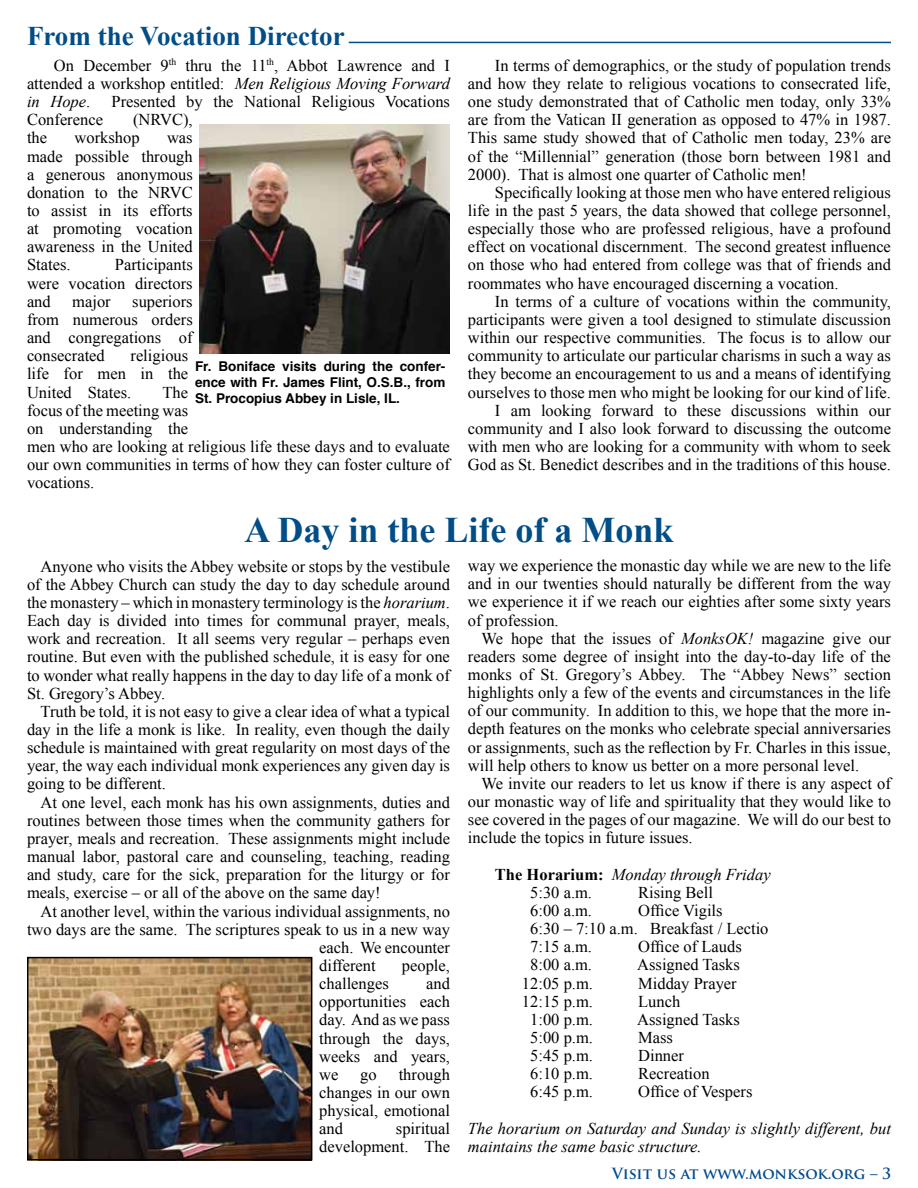
<style>
.page{position:relative;width:918px;height:1188px;background:#fff}
.page>*{position:absolute;margin:0;border:0;box-sizing:border-box;transform-origin:0 0}
.t1{font:700 36px "Times New Roman";color:#004d87}
.t2{font:700 27px "Times New Roman";color:#004d87}
.t3{font:16.5px/18.1px "Times New Roman";color:#000;text-align:justify}
.t4{font:italic 16.5px/18.1px "Times New Roman";color:#000}
.t5{font:700 15px "Trajan Pro";letter-spacing:-.005em;color:#004b8d}
.t6{font:700 13.5px/16.2px "Helvetica";color:#000;text-align:justify}
.s1{font-style:italic}
.s2{font-weight:700;font-style:normal}
.s3{font-style:normal}
</style>
<div class="page">
<hr style="left:349px;top:42px;width:542px;height:1px;background:#004d87">
<img style="left:200px;top:124px;width:250px;height:230px">
<img style="left:30px;top:960px;width:279px;height:197px">
<div style="left:27px;top:957px;width:285px;height:203px;border:2px solid #000"></div>
<h2 class="t2" style="left:27px;top:18px;width:319px">From the Vocation Director</h2>
<p class="t3" style="left:27px;top:56px;width:424px;text-indent:27px">On December 9<sup>th</sup> thru the 11<sup>th</sup>, Abbot Lawrence and I attended a workshop entitled: <span class="s1">Men Religious Moving Forward in Hope</span>.</p>
<p class="t3" style="left:112px;top:92px;width:340px">Presented by the National Religious Vocations</p>
<p class="t3" style="left:27px;top:110px;width:78px">Conference</p>
<p class="t3" style="left:133px;top:110px;width:61px">(NRVC),</p>
<p class="t3" style="left:27px;top:129px;width:22px">the</p>
<p class="t3" style="left:75px;top:129px;width:67px">workshop</p>
<p class="t3" style="left:27px;top:129px;width:167px;text-indent:140px">was made possible through a generous anonymous donation to the NRVC to assist in its efforts at promoting vocation awareness in the United States.</p>
<p class="t3" style="left:27px;top:256px;width:167px;text-indent:88px">Participants were vocation directors and</p>
<p class="t3" style="left:72px;top:292px;width:40px">major</p>
<p class="t3" style="left:27px;top:292px;width:167px;text-indent:105px">superiors from numerous orders and congregations of consecrated</p>
<p class="t3" style="left:27px;top:346px;width:163px;text-indent:104px">religious life for men in the United States.</p>
<p class="t6" style="left:195px;top:358px;width:252px">Fr. Boniface visits during the confer&shy;ence with Fr. James Flint, O.S.B., from St. Procopius Abbey in Lisle, IL.</p>
<p class="t3" style="left:27px;top:383px;width:424px;text-align:left;text-indent:136px">The<br>focus of the meeting was<br>on understanding the<br>men who are looking at religious life these days and to evaluate our own communities in terms of how they can foster culture of vocations.</p>
<p class="t3" style="left:468px;top:56px;width:425px;text-indent:27px">In terms of demographics, or the study of population trends and how they relate to religious vocations to consecrated life, one study demonstrated that of Catholic men today, only 33% are from the Vatican II generation as opposed to 47% in 1987.<br>This same study showed that of Catholic men today, 23% are of the “Millennial” generation (those born between 1981 and 2000). That is almost one quarter of Catholic men!</p>
<p class="t3" style="left:468px;top:183px;width:425px;text-indent:27px">Specifically looking at those men who have entered religious life in the past 5 years, the data showed that college personnel, especially those who are professed religious, have a profound effect on vocational discernment. The second greatest influence on those who had entered from college was that of friends and roommates who have encouraged discerning a vocation.</p>
<p class="t3" style="left:468px;top:292px;width:425px;text-align:right">In terms of a culture of vocations within the community, participants were given a tool designed to stimulate discussion within our respective communities. The focus is to allow our community to articulate our particular charisms in such a way as they become an encouragement to us and a means of identifying ourselves to those men who might be looking for our kind of life.<br>I am looking forward to these discussions within our community and I also look forward to discussing the outcome with men who are looking for a community with whom to seek God as St. Benedict describes and in the traditions of this house.</p>
<h1 class="t1" style="left:244px;top:505px;width:431px">A Day in the Life of a Monk</h1>
<p class="t3" style="left:27px;top:557px;width:425px;text-indent:13px">Anyone who visits the Abbey website or stops by the vestibule of the Abbey Church can study the day to day schedule around the monastery – which in monastery terminology is the <span class="s1">horarium</span>.<br>Each day is divided into times for communal prayer, meals, work and recreation. It all seems very regular – perhaps even routine. But even with the published schedule, it is easy for one to wonder what really happens in the day to day life of a monk of St. Gregory’s Abbey.</p>
<p class="t3" style="left:27px;top:702px;width:425px;text-indent:13px">Truth be told, it is not easy to give a clear idea of what a typical day in the life a monk is like. In reality, even though the daily schedule is maintained with great regularity on most days of the year, the way each individual monk experiences any given day is going to be different.</p>
<p class="t3" style="left:27px;top:793px;width:425px;text-indent:13px">At one level, each monk has his own assignments, duties and routines between those times when the community gathers for prayer, meals and recreation. These assignments might include manual labor, pastoral care and counseling, teaching, reading and study, care for the sick, preparation for the liturgy or for meals, exercise – or all of the above on the same day!</p>
<p class="t3" style="left:40px;top:902px;width:411px">At another level, within the various individual assignments, no</p>
<p class="t3" style="left:27px;top:920px;width:424px">two days are the same. The scriptures speak to us in a new way</p>
<p class="t3" style="left:319px;top:938px;width:132px">each. We encounter</p>
<p class="t3" style="left:319px;top:956px;width:58px">different</p>
<p class="t3" style="left:402px;top:956px;width:50px">people,</p>
<p class="t3" style="left:319px;top:974px;width:71px">challenges</p>
<p class="t3" style="left:319px;top:974px;width:132px;text-indent:107px">and opportunities each day. And as we pass through the days, weeks and years, we</p>
<p class="t3" style="left:319px;top:1065px;width:132px;text-indent:79px">through changes in our own physical, emotional and</p>
<p class="t3" style="left:360px;top:1065px;width:18px">go</p>
<p class="t3" style="left:319px;top:1119px;width:132px;text-align:right">spiritual development. The</p>
<p class="t3" style="left:468px;top:556px;width:425px">way we experience the monastic day while we are new to the life and in our twenties should naturally be different from the way we experience it if we reach our eighties after some sixty years of profession.</p>
<p class="t3" style="left:468px;top:629px;width:425px;text-indent:14px">We hope that the issues of <span class="s1">MonksOK!</span> magazine give our readers some degree of insight into the day-to-day life of the monks of St. Gregory’s Abbey. The “Abbey News” section highlights only a few of the events and circumstances in the life of our community. In addition to this, we hope that the more in&shy;depth features on the monks who celebrate special anniversaries or assignments, such as the reflection by Fr. Charles in this issue, will help others to know us better on a more personal level.</p>
<p class="t3" style="left:468px;top:774px;width:425px;text-indent:13px">We invite our readers to let us know if there is any aspect of our monastic way of life and spirituality that they would like to see covered in the pages of our magazine. We will do our best to include the topics in future issues.</p>
<p class="t4" style="left:530px;top:865px;width:242px;text-indent:-35px"><span class="s2">The Horarium:</span> Monday through Friday<br><span class="s3">5:30 a.m.</span></p>
<p class="t3" style="left:638px;top:883px;width:76px">Rising Bell</p>
<p class="t3" style="left:530px;top:901px;width:240px;text-align:left;text-indent:108px">Office Vigils<br>6:30 – 7:10 a.m. Breakfast / Lectio<br>7:15 a.m.</p>
<p class="t3" style="left:530px;top:901px;width:63px">6:00 a.m.</p>
<p class="t3" style="left:638px;top:937px;width:105px">Office of Lauds</p>
<p class="t3" style="left:530px;top:956px;width:63px">8:00 a.m.</p>
<p class="t3" style="left:637px;top:956px;width:104px">Assigned Tasks</p>
<p class="t3" style="left:522px;top:974px;width:73px">12:05 p.m.</p>
<p class="t3" style="left:638px;top:974px;width:100px">Midday Prayer</p>
<p class="t3" style="left:522px;top:992px;width:73px">12:15 p.m.</p>
<p class="t3" style="left:638px;top:992px;width:44px">Lunch</p>
<p class="t3" style="left:530px;top:1010px;width:64px">1:00 p.m.</p>
<p class="t3" style="left:637px;top:1010px;width:104px">Assigned Tasks</p>
<p class="t3" style="left:530px;top:1028px;width:64px">5:00 p.m.</p>
<p class="t3" style="left:638px;top:1028px;width:36px">Mass</p>
<p class="t3" style="left:530px;top:1046px;width:64px">5:45 p.m.</p>
<p class="t3" style="left:638px;top:1046px;width:47px">Dinner</p>
<p class="t3" style="left:530px;top:1064px;width:64px">6:10 p.m.</p>
<p class="t3" style="left:638px;top:1064px;width:73px">Recreation</p>
<p class="t3" style="left:530px;top:1083px;width:64px">6:45 p.m.</p>
<p class="t3" style="left:638px;top:1083px;width:116px">Office of Vespers</p>
<p class="t4" style="left:468px;top:1119px;width:424px">The horarium on Saturday and Sunday is slightly different, but maintains the same basic structure.</p>
<p class="t5" style="left:612px;top:1165px;width:280px">Visit us at www.monksok.org – 3</p>
</div>
